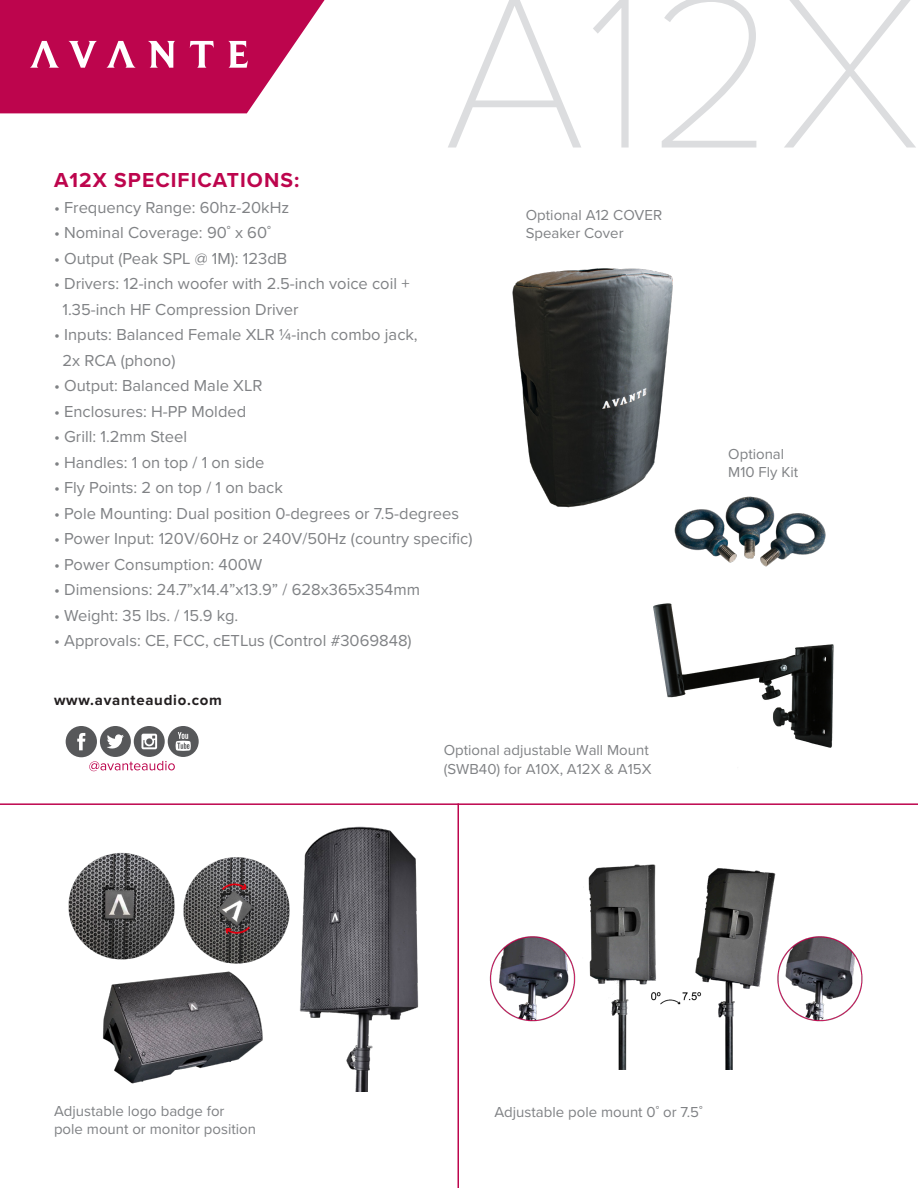
<style>
.page{position:relative;width:918px;height:1188px;background:#fff}
.page>*{position:absolute;margin:0;border:0;box-sizing:border-box;transform-origin:0 0}
.t1{font:100 225px "Proxima Nova T";color:#dcdddf}
.t2{font:700 21px "Proxima Nova";letter-spacing:.05em;color:#bd054d}
.t3{font:16.5px "Proxima Nova";color:#808285}
.t4{font:15px/18.3px "Proxima Nova";color:#808285}
.t5{font:700 15px "Proxima Nova";letter-spacing:.05em;color:#231f20}
</style>
<div class="page">
<img style="left:653px;top:603px;width:181px;height:145px">
<svg style="left:0;top:0;width:325px;height:113px"></svg>
<img style="left:489px;top:864px;width:374px;height:206px">
<img style="left:68px;top:826px;width:351px;height:266px">
<img style="left:512px;top:268px;width:161px;height:240px">
<hr style="left:0;top:803px;width:918px;height:2px;background:#bd054d">
<hr style="left:458px;top:803px;width:1px;height:385px;background:#bd054d">
<div style="left:168px;top:726px;width:31px;height:31px;background:#57585a;border-radius:50%"></div>
<svg style="left:176px;top:732px;width:15px;height:19px"></svg>
<div style="left:134px;top:726px;width:31px;height:31px;background:#57585a;border-radius:50%"></div>
<svg style="left:141px;top:734px;width:16px;height:15px"></svg>
<div style="left:100px;top:726px;width:31px;height:31px;background:#57585a;border-radius:50%"></div>
<svg style="left:107px;top:734px;width:17px;height:15px"></svg>
<div style="left:66px;top:726px;width:31px;height:31px;background:#57585a;border-radius:50%"></div>
<svg style="left:77px;top:733px;width:8px;height:17px"></svg>
<svg style="left:89px;top:761px;width:86px;height:10px"></svg>
<img style="left:670px;top:489px;width:156px;height:78px">
<p class="t1" style="left:443px;top:-95px;width:480px">A12X</p>
<p class="t2" style="left:54px;top:165px;width:247px">A12X SPECIFICATIONS:</p>
<p class="t3" style="left:54px;top:195px;width:237px">• Frequency Range: 60hz-20kHz</p>
<p class="t3" style="left:54px;top:220px;width:219px">• Nominal Coverage: 90˚ x 60˚</p>
<p class="t3" style="left:54px;top:246px;width:235px">• Output (Peak SPL @ 1M): 123dB</p>
<p class="t3" style="left:54px;top:271px;width:357px">• Drivers: 12-inch woofer with 2.5-inch voice coil +</p>
<p class="t3" style="left:63px;top:297px;width:238px">1.35-inch HF Compression Driver</p>
<p class="t3" style="left:54px;top:322px;width:365px">• Inputs: Balanced Female XLR ¼-inch combo jack,</p>
<p class="t3" style="left:63px;top:348px;width:114px">2x RCA (phono)</p>
<p class="t3" style="left:54px;top:373px;width:210px">• Output: Balanced Male XLR</p>
<p class="t3" style="left:54px;top:399px;width:194px">• Enclosures: H-PP Molded</p>
<p class="t3" style="left:54px;top:424px;width:135px">• Grill: 1.2mm Steel</p>
<p class="t3" style="left:54px;top:450px;width:212px">• Handles: 1 on top / 1 on side</p>
<p class="t3" style="left:54px;top:475px;width:230px">• Fly Points: 2 on top / 1 on back</p>
<p class="t3" style="left:54px;top:501px;width:407px">• Pole Mounting: Dual position 0-degrees or 7.5-degrees</p>
<p class="t3" style="left:54px;top:526px;width:420px">• Power Input: 120V/60Hz or 240V/50Hz (country specific)</p>
<p class="t3" style="left:54px;top:552px;width:210px">• Power Consumption: 400W</p>
<p class="t3" style="left:54px;top:577px;width:368px">• Dimensions: 24.7”x14.4”x13.9” / 628x365x354mm</p>
<p class="t3" style="left:54px;top:603px;width:186px">• Weight: 35 lbs. / 15.9 kg.</p>
<p class="t3" style="left:54px;top:628px;width:359px">• Approvals: CE, FCC, cETLus (Control #3069848)</p>
<p class="t5" style="left:54px;top:688px;width:170px">www.avanteaudio.com</p>
<p class="t4" style="left:526px;top:206px;width:138px">Optional A12 COVER<br>Speaker Cover</p>
<p class="t4" style="left:444px;top:741px;width:209px">Optional adjustable Wall Mount (SWB40) for A10X, A12X &amp; A15X</p>
<p class="t4" style="left:728px;top:444px;width:57px">Optional</p>
<p class="t4" style="left:728px;top:462px;width:71px">M10 Fly Kit</p>
<p class="t4" style="left:54px;top:1101px;width:172px">Adjustable logo badge for</p>
<p class="t4" style="left:494px;top:1102px;width:210px">Adjustable pole mount 0˚ or 7.5˚</p>
<p class="t4" style="left:54px;top:1119px;width:204px">pole mount or monitor position</p>
</div>
